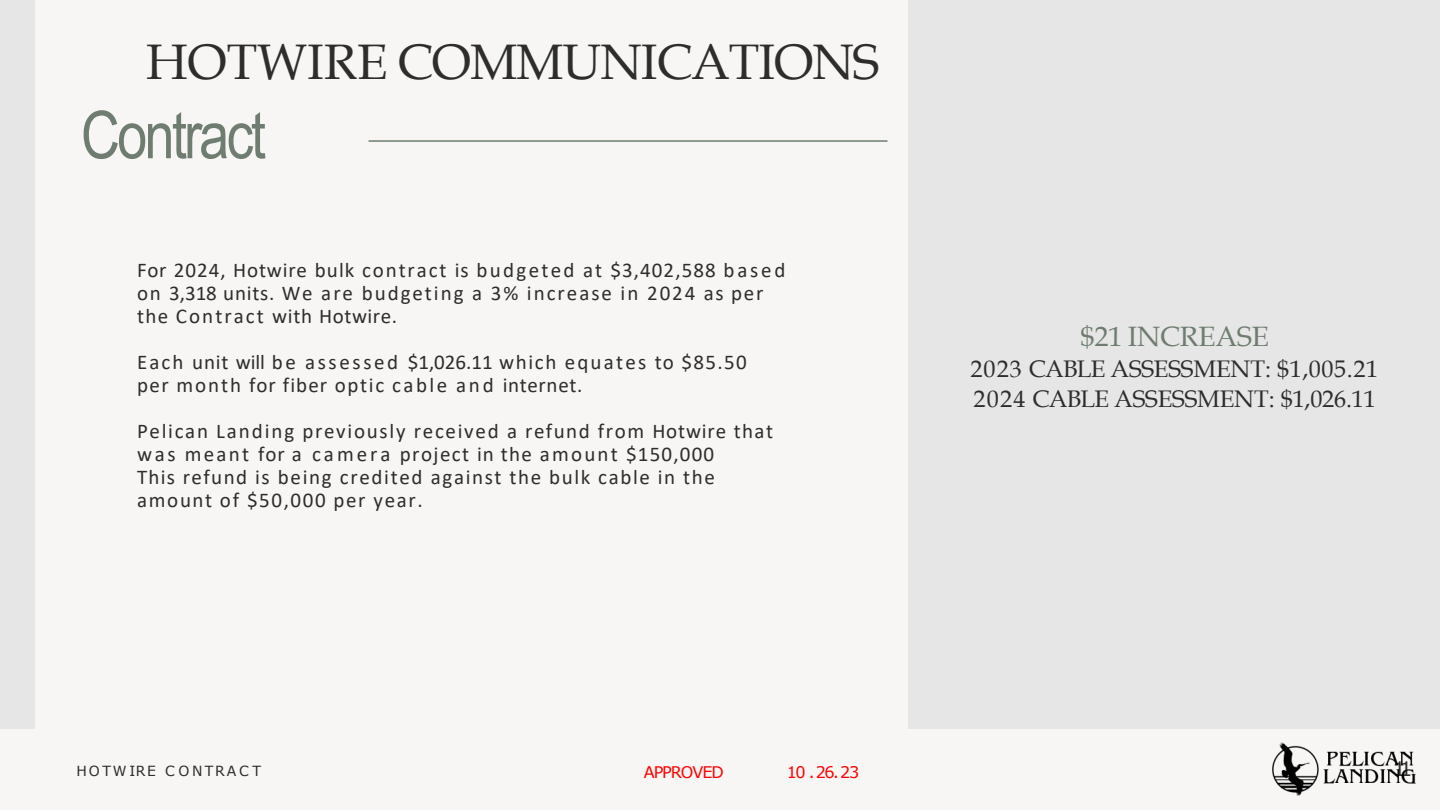
<style>
.page{position:relative;width:1440px;height:810px;background:#e6e6e6}
.page>*{position:absolute;margin:0;border:0;box-sizing:border-box;transform-origin:0 0}
.t1{font:66px "Arial Narrow";letter-spacing:-.045em;color:#6e7d6f}
.t2{font:50px "Book Antiqua";letter-spacing:-.02em;color:#2d2d2d}
.t3{font:28px "Book Antiqua";letter-spacing:-.005em;color:#6e7d6f}
.t4{font:24px "Book Antiqua";letter-spacing:-.005em;color:#2d2d2d}
.t5{font:21px/23px "Calibri";letter-spacing:.08em;color:#2d2d2d}
.t6{font:20px "Verdana";color:#2d2d2d}
.t7{font:16px "Verdana";letter-spacing:-.065em;color:#f00}
.t8{font:14px "Verdana";letter-spacing:.16em;color:#2d2d2d}
</style>
<div class="page">
<div style="left:35px;top:0;width:873px;height:729px;background:#f7f6f4"></div>
<div style="left:0;top:729px;width:1440px;height:81px;background:#f7f6f4"></div>
<hr style="left:369px;top:140px;width:519px;height:2px;background:#6e7d6f">
<img style="left:1273px;top:743px;width:142px;height:53px">
<h2 class="t2" style="left:146px;top:27px;width:735px">HOTWIRE COMMUNICATIONS</h2>
<p class="t1" style="left:81px;top:87px;width:186px">Contract</p>
<p class="t5" style="left:137px;top:258px;width:650px">For 2024, Hotwire bulk contract is budgeted at $3,402,588 based on 3,318 units. We are budgeting a 3% increase in 2024 as per the Contract with Hotwire.</p>
<p class="t5" style="left:137px;top:350px;width:611px">Each unit will be assessed $1,026.11 which equates to $85.50 per month for fiber optic cable and internet.</p>
<p class="t5" style="left:137px;top:419px;width:637px">Pelican Landing previously received a refund from Hotwire that was meant for a camera project in the amount $150,000</p>
<p class="t5" style="left:137px;top:465px;width:579px">This refund is being credited against the bulk cable in the amount of $50,000 per year.</p>
<p class="t3" style="left:1081px;top:317px;width:190px">$21 INCREASE</p>
<p class="t4" style="left:970px;top:352px;width:409px">2023 CABLE ASSESSMENT: $1,005.21</p>
<p class="t4" style="left:974px;top:382px;width:404px">2024 CABLE ASSESSMENT: $1,026.11</p>
<p class="t8" style="left:76px;top:762px;width:186px">HOTWIRE CONTRACT</p>
<p class="t7" style="left:644px;top:761px;width:81px">APPROVED</p>
<p class="t7" style="left:787px;top:761px;width:74px">10 .26.23</p>
<p class="t6" style="left:1393px;top:755px;width:21px">11</p>
</div>
